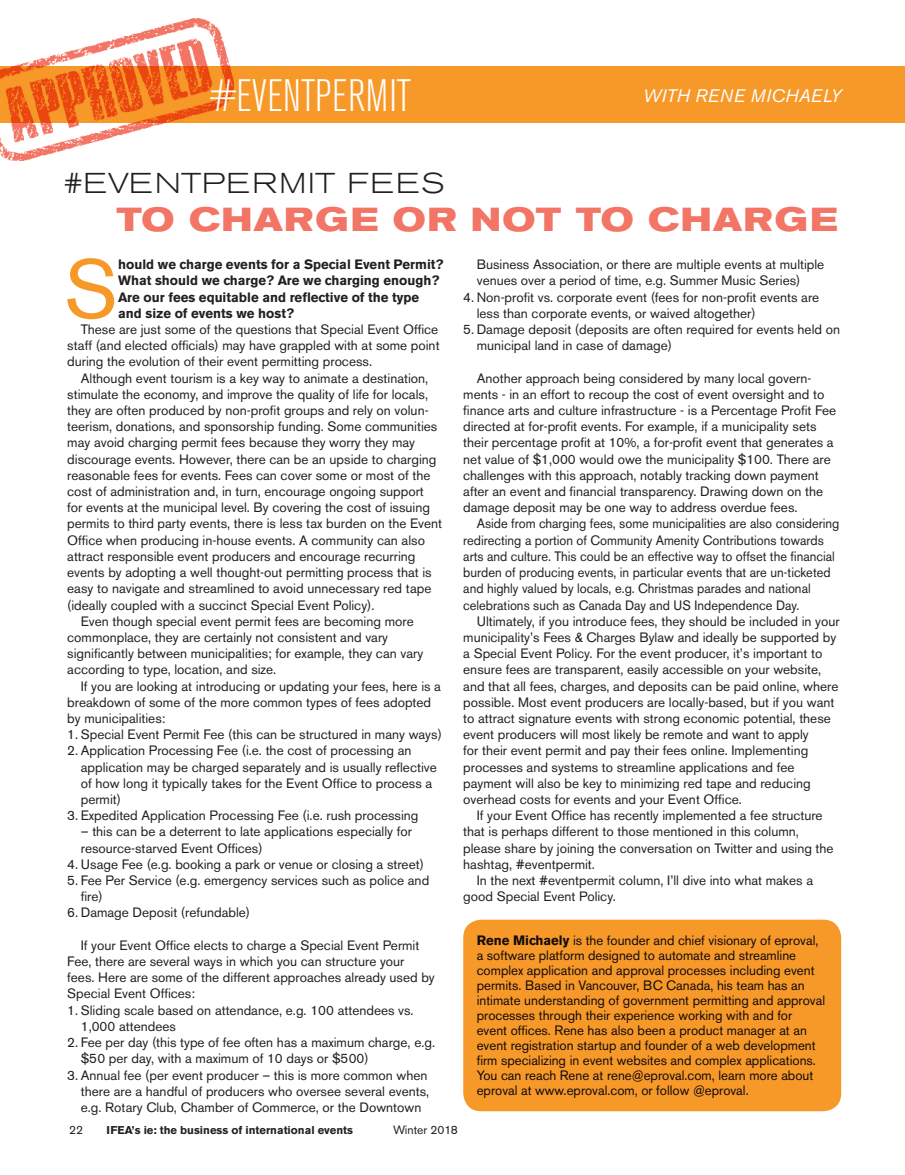
<style>
.page{position:relative;width:905px;height:1175px;background:#fff}
.page>*{position:absolute;margin:0;border:0;box-sizing:border-box;transform-origin:0 0}
.Body_Text_Black_Drop{font:82.35px "Akzidenz Grotesk BE";color:#f79929}
.t1{font:300 condensed 45px "Akzidenz Grotesk BE";color:#fff}
.t2{font:700 expanded 33px "Akzidenz Grotesk BE";letter-spacing:.05em;color:#f27566}
.t3{font:300 expanded 28.5px "Akzidenz Grotesk BE";letter-spacing:.05em;color:#231f20}
.t4{font:italic 18px "Akzidenz Grotesk BE";letter-spacing:.02em;color:#fff}
.Body_Text_Black{font:13.5px/16.2px "Akzidenz Grotesk BE";color:#231f20}
.t5{font:13.5px/15px "Akzidenz Grotesk BE";color:#110a0c}
.Body_Text_Black_95{font:13.5px/16.2px "Akzidenz Grotesk BE";color:#231f20;scale:.95 1}
.Body_Text_Black_Drop-2{font:700 13.5px/16.2px "Akzidenz Grotesk BE";color:#231f20}
.t6{font:12px "Akzidenz Grotesk BE";color:#231f20}
.t7{font:700 11.25px "Akzidenz Grotesk BE";color:#231f20}
.s1{font-weight:700}
</style>
<div class="page">
<div style="left:0;top:67px;width:904px;height:56px;background:#f79929"></div>
<div style="left:463px;top:919px;width:378px;height:192px;background:#f79929;border-radius:18px"></div>
<img style="left:0;top:18px;width:233px;height:143px">
<p class="t1" style="left:210px;top:71px;width:202px">#EVENTPERMIT</p>
<p class="t3" style="left:64px;top:167px;width:382px">#EVENTPERMIT FEES</p>
<p class="t4" style="left:643px;top:85px;width:200px">WITH RENE MICHAELY</p>
<p class="t2" style="left:116px;top:200px;width:722px">TO CHARGE OR NOT TO CHARGE</p>
<p class="Body_Text_Black_Drop" style="left:64px;top:240px;width:55px">S</p>
<p class="Body_Text_Black_Drop-2" style="left:118px;top:256px;width:327px">hould we charge events for a Special Event Permit?<br>What should we charge? Are we charging enough?<br>Are our fees equitable and reflective of the type and size of events we host?</p>
<p class="Body_Text_Black" style="left:67px;top:321px;width:374px;text-align:justify;text-indent:14px">These are just some of the questions that Special Event Office staff (and elected officials) may have grappled with at some point during the evolution of their event permitting process.</p>
<p class="Body_Text_Black" style="left:67px;top:370px;width:376px;text-indent:14px">Although event tourism is a key way to animate a destination, stimulate the economy, and improve the quality of life for locals, they are often produced by non-profit groups and rely on volun&shy;teerism, donations, and sponsorship funding. Some communities may avoid charging permit fees because they worry they may discourage events. However, there can be an upside to charging reasonable fees for events. Fees can cover some or most of the cost of administration and, in turn, encourage ongoing support for events at the municipal level. By covering the cost of issuing permits to third party events, there is less tax burden on the Event Office when producing in-house events. A community can also attract responsible event producers and encourage recurring events by adopting a well thought-out permitting process that is easy to navigate and streamlined to avoid unnecessary red tape (ideally coupled with a succinct Special Event Policy).</p>
<p class="Body_Text_Black" style="left:67px;top:613px;width:357px;text-indent:14px">Even though special event permit fees are becoming more commonplace, they are certainly not consistent and vary significantly between municipalities; for example, they can vary according to type, location, and size.</p>
<p class="Body_Text_Black" style="left:67px;top:677px;width:375px;text-indent:14px">If you are looking at introducing or updating your fees, here is a breakdown of some of the more common types of fees adopted by municipalities:</p>
<p class="Body_Text_Black" style="left:67px;top:726px;width:376px">1. Special Event Permit Fee (this can be structured in many ways)</p>
<p class="Body_Text_Black" style="left:81px;top:742px;width:357px;text-indent:-14px">2. Application Processing Fee (i.e. the cost of processing an application may be charged separately and is usually reflective of how long it typically takes for the Event Office to process a permit)</p>
<p class="Body_Text_Black" style="left:67px;top:807px;width:353px">3. Expedited Application Processing Fee (i.e. rush processing</p>
<p class="Body_Text_Black" style="left:81px;top:823px;width:333px">– this can be a deterrent to late applications especially for resource-starved Event Offices)</p>
<p class="Body_Text_Black" style="left:67px;top:856px;width:358px">4. Usage Fee (e.g. booking a park or venue or closing a street)</p>
<p class="Body_Text_Black" style="left:81px;top:872px;width:350px;text-indent:-14px">5. Fee Per Service (e.g. emergency services such as police and fire)</p>
<p class="Body_Text_Black" style="left:67px;top:904px;width:184px">6. Damage Deposit (refundable)</p>
<p class="Body_Text_Black" style="left:67px;top:937px;width:369px;text-indent:14px">If your Event Office elects to charge a Special Event Permit Fee, there are several ways in which you can structure your fees. Here are some of the different approaches already used by Special Event Offices:</p>
<p class="Body_Text_Black" style="left:81px;top:1001px;width:334px;text-indent:-14px">1. Sliding scale based on attendance, e.g. 100 attendees vs.<br>1,000 attendees</p>
<p class="Body_Text_Black" style="left:81px;top:1034px;width:356px;text-indent:-14px">2. Fee per day (this type of fee often has a maximum charge, e.g. $50 per day, with a maximum of 10 days or $500)</p>
<p class="Body_Text_Black" style="left:81px;top:1066px;width:350px;text-indent:-14px">3. Annual fee (per event producer – this is more common when there are a handful of producers who oversee several events, e.g. Rotary Club, Chamber of Commerce, or the Downtown</p>
<p class="Body_Text_Black" style="left:477px;top:256px;width:349px">Business Association, or there are multiple events at multiple venues over a period of time, e.g. Summer Music Series)</p>
<p class="Body_Text_Black" style="left:477px;top:289px;width:344px;text-indent:-14px">4. Non-profit vs. corporate event (fees for non-profit events are less than corporate events, or waived altogether)</p>
<p class="Body_Text_Black" style="left:477px;top:321px;width:365px;text-indent:-14px">5. Damage deposit (deposits are often required for events held on municipal land in case of damage)</p>
<p class="Body_Text_Black" style="left:463px;top:370px;width:374px;text-indent:14px">Another approach being considered by many local govern&shy;ments - in an effort to recoup the cost of event oversight and to finance arts and culture infrastructure - is a Percentage Profit Fee directed at for-profit events. For example, if a municipality sets their percentage profit at 10%, a for-profit event that generates a net value of $1,000 would owe the municipality $100. There are challenges with this approach, notably tracking down payment after an event and financial transparency. Drawing down on the damage deposit may be one way to address overdue fees.</p>
<p class="Body_Text_Black_95" style="left:463px;top:515px;width:397px;text-indent:14px">Aside from charging fees, some municipalities are also considering redirecting a portion of Community Amenity Contributions towards arts and culture. This could be an effective way to offset the financial burden of producing events, in particular events that are un-ticketed and highly valued by locals, e.g. Christmas parades and national celebrations such as Canada Day and US Independence Day.</p>
<p class="Body_Text_Black" style="left:463px;top:613px;width:378px;text-indent:14px">Ultimately, if you introduce fees, they should be included in your municipality’s Fees &amp; Charges Bylaw and ideally be supported by a Special Event Policy. For the event producer, it’s important to ensure fees are transparent, easily accessible on your website, and that all fees, charges, and deposits can be paid online, where possible. Most event producers are locally-based, but if you want to attract signature events with strong economic potential, these event producers will most likely be remote and want to apply<br>for their event permit and pay their fees online. Implementing processes and systems to streamline applications and fee payment will also be key to minimizing red tape and reducing overhead costs for events and your Event Office.</p>
<p class="Body_Text_Black" style="left:463px;top:807px;width:372px;text-indent:14px">If your Event Office has recently implemented a fee structure that is perhaps different to those mentioned in this column, please share by joining the conversation on Twitter and using the hashtag, #eventpermit.</p>
<p class="Body_Text_Black" style="left:463px;top:872px;width:351px;text-indent:14px">In the next #eventpermit column, I’ll dive into what makes a good Special Event Policy.</p>
<p class="t5" style="left:477px;top:932px;width:350px"><span class="s1">Rene Michaely</span> is the founder and chief visionary of eproval, a software platform designed to automate and streamline complex application and approval processes including event permits. Based in Vancouver, BC Canada, his team has an intimate understanding of government permitting and approval processes through their experience working with and for event offices. Rene has also been a product manager at an event registration startup and founder of a web development firm specializing in event websites and complex applications.<br>You can reach Rene at rene@eproval.com, learn more about eproval at www.eproval.com, or follow @eproval.</p>
<p class="t6" style="left:69px;top:1123px;width:15px">22</p>
<p class="t7" style="left:107px;top:1124px;width:248px">IFEA’s ie: the business of international events</p>
<p class="t6" style="left:393px;top:1123px;width:66px">Winter 2018</p>
</div>
